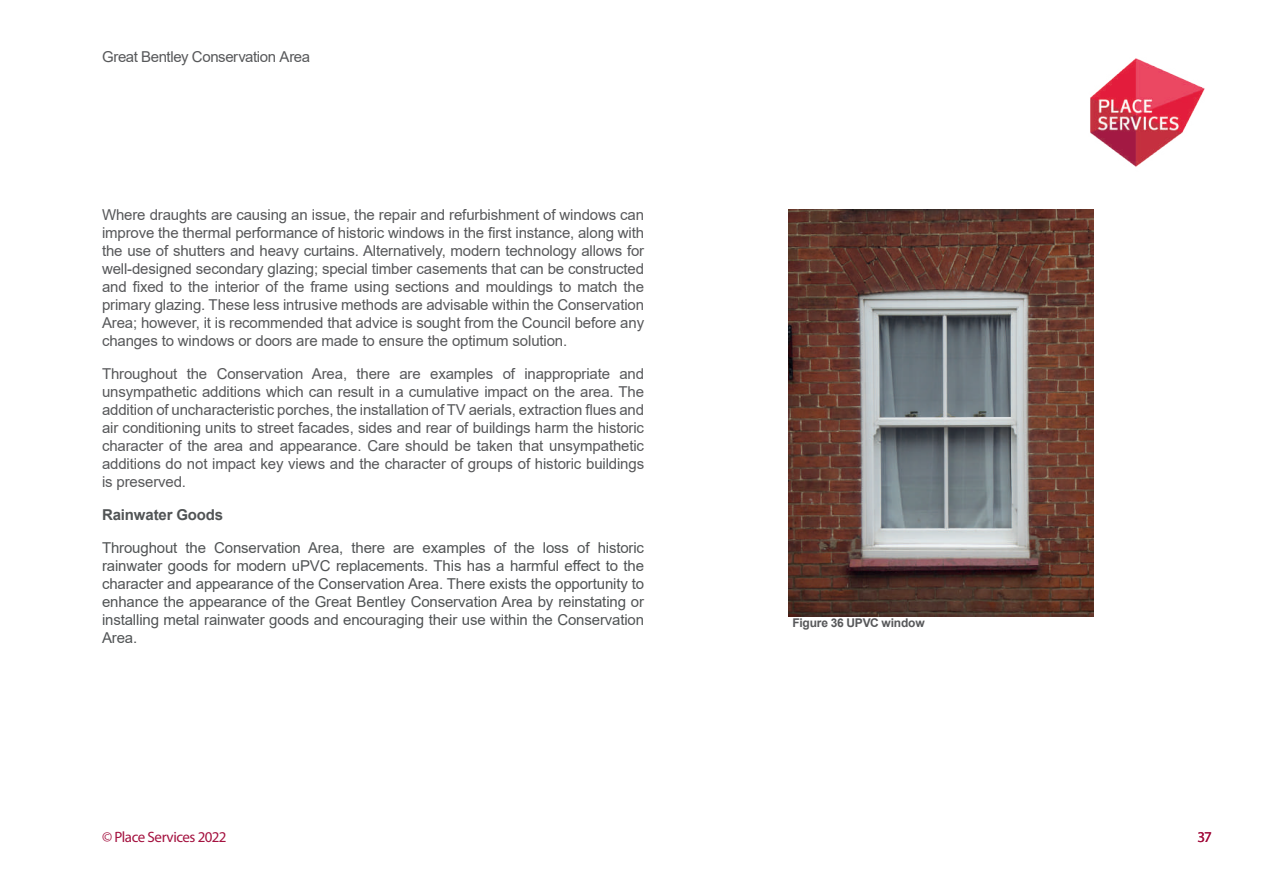
<style>
.page{position:relative;width:1263px;height:893px;background:#fff}
.page>*{position:absolute;margin:0;border:0;box-sizing:border-box;transform-origin:0 0}
.t1{font:15px/18px "Arial";letter-spacing:-.01em;color:#57585a;text-align:justify}
.t2{font:15px/18px "Arial";letter-spacing:-.01em;color:#515455;text-align:justify}
.t3{font:15px "Myriad Pro";letter-spacing:-.03em;color:#a4113f}
.t4{font:700 15px "Arial";letter-spacing:-.01em;color:#515455}
.t5{font:700 12px "Arial";letter-spacing:-.015em;color:#57585a}
</style>
<div class="page">
<img style="left:1090px;top:58px;width:115px;height:109px">
<img style="left:788px;top:209px;width:306px;height:408px">
<p class="t1" style="left:102px;top:48px;width:210px">Great Bentley Conservation Area</p>
<p class="t1" style="left:102px;top:206px;width:544px">Where draughts are causing an issue, the repair and refurbishment of windows can improve the thermal performance of historic windows in the first instance, along with the use of shutters and heavy curtains. Alternatively, modern technology allows for well-designed secondary glazing; special timber casements that can be constructed and fixed to the interior of the frame using sections and mouldings to match the primary glazing. These less intrusive methods are advisable within the Conservation Area; however, it is recommended that advice is sought from the Council before any changes to windows or doors are made to ensure the optimum solution.</p>
<p class="t1" style="left:102px;top:365px;width:544px">Throughout the Conservation Area, there are examples of inappropriate and unsympathetic additions which can result in a cumulative impact on the area. The addition of uncharacteristic porches, the installation of TV aerials, extraction flues and air conditioning units to street facades, sides and rear of buildings harm the historic character of the area and appearance. Care should be taken that unsympathetic additions do not impact key views and the character of groups of historic buildings is preserved.</p>
<p class="t4" style="left:102px;top:505px;width:123px">Rainwater Goods</p>
<p class="t2" style="left:102px;top:539px;width:544px">Throughout the Conservation Area, there are examples of the loss of historic rainwater goods for modern uPVC replacements. This has a harmful effect to the character and appearance of the Conservation Area. There exists the opportunity to enhance the appearance of the Great Bentley Conservation Area by reinstating or installing metal rainwater goods and encouraging their use within the Conservation Area.</p>
<p class="t5" style="left:792px;top:614px;width:134px">Figure 36 UPVC window</p>
<p class="t3" style="left:102px;top:828px;width:126px">© Place Services 2022</p>
<p class="t3" style="left:1197px;top:828px;width:16px">37</p>
</div>
